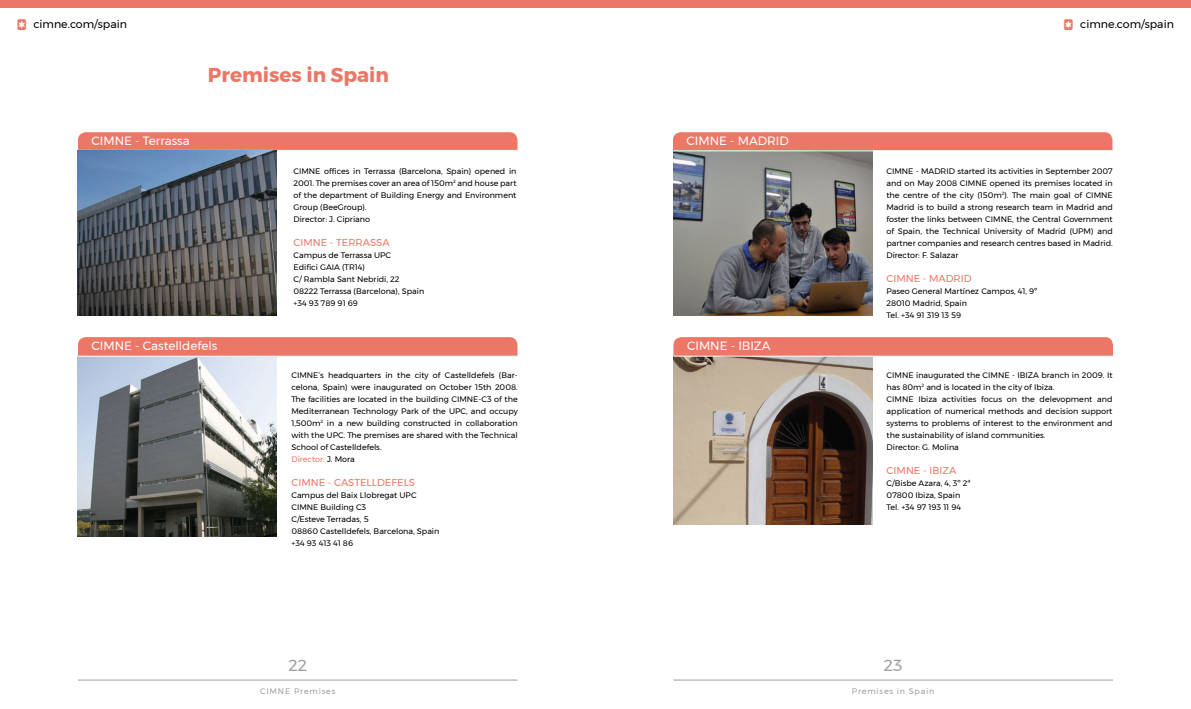
<style>
.page{position:relative;width:1191px;height:709px;background:#fff}
.page>*{position:absolute;margin:0;border:0;box-sizing:border-box;transform-origin:0 0}
.h2-about{font:700 20px "Montserrat";color:#ec7766}
.t1{font:16px "Montserrat";color:#9c9e9f}
.t2{font:12px "Montserrat";color:#fff}
._08web{font:11px "Montserrat";color:#000}
.t3{font:10px "Montserrat";color:#ec7766}
._05texto{font:8px/12px "Montserrat";color:#000;text-align:justify}
.t4{font:8px "Montserrat";letter-spacing:.1em;color:#9c9e9f}
._05texto-2{font:8px "Montserrat";color:#ec7766}
.s1{font-family:"Cut Outsfor 3 DFX";color:#ec7766}
.s2{color:#000}
</style>
<div class="page">
<div style="left:0;top:0;width:1191px;height:8px;background:#ec7766"></div>
<hr style="left:673px;top:679px;width:440px;height:1px;background:#9c9e9f">
<hr style="left:78px;top:679px;width:439px;height:1px;background:#9c9e9f">
<img style="left:78px;top:357px;width:199px;height:179px">
<svg style="left:78px;top:132px;width:439px;height:18px;background:#ec7969"></svg>
<div style="left:673px;top:132px;width:439px;height:18px;background:#ec7766"></div>
<svg style="left:673px;top:337px;width:440px;height:19px;background:#ec7a6a"></svg>
<img style="left:78px;top:151px;width:199px;height:165px">
<svg style="left:78px;top:337px;width:439px;height:19px;background:#ec7a69"></svg>
<img style="left:673px;top:151px;width:199px;height:165px">
<img style="left:673px;top:357px;width:199px;height:167px">
<p class="_08web" style="left:17px;top:16px;width:111px"><span class="s1">d</span> cimne.com/spain</p>
<p class="_08web" style="left:1064px;top:16px;width:111px"><span class="s1">d</span> cimne.com/spain</p>
<p class="h2-about" style="left:208px;top:58px;width:183px">Premises in Spain</p>
<p class="t2" style="left:92px;top:132px;width:100px">CIMNE - Terrassa</p>
<p class="t2" style="left:686px;top:132px;width:104px">CIMNE - MADRID</p>
<p class="_05texto" style="left:293px;top:165px;width:224px">CIMNE offices in Terrassa (Barcelona, Spain) opened in 2001. The premises cover an area of 150m<sup>2</sup> and house part of the department of Building Energy and Environment Group (BeeGroup).</p>
<p class="_05texto" style="left:293px;top:213px;width:78px">Director: J. Cipriano</p>
<p class="t3" style="left:293px;top:235px;width:98px">CIMNE - TERRASSA</p>
<p class="_05texto" style="left:293px;top:249px;width:99px">Campus de Terrassa UPC</p>
<p class="_05texto" style="left:293px;top:261px;width:73px">Edifici GAIA (TR14)</p>
<p class="_05texto" style="left:293px;top:273px;width:107px">C/ Rambla Sant Nebridi, 22</p>
<p class="_05texto" style="left:293px;top:285px;width:132px">08222 Terrassa (Barcelona), Spain</p>
<p class="_05texto" style="left:293px;top:297px;width:66px">+34 93 789 91 69</p>
<p class="_05texto" style="left:886px;top:165px;width:228px">CIMNE - MADRID started its activities in September 2007 and on May 2008 CIMNE opened its premises located in the centre of the city (150m<sup>2</sup>). The main goal of CIMNE Madrid is to build a strong research team in Madrid and foster the links between CIMNE, the Central Government of Spain, the Technical University of Madrid (UPM) and partner companies and research centres based in Madrid.</p>
<p class="_05texto" style="left:886px;top:249px;width:73px">Director: F. Salazar</p>
<p class="t3" style="left:886px;top:271px;width:87px">CIMNE - MADRID</p>
<p class="_05texto" style="left:886px;top:285px;width:153px">Paseo General Martínez Campos, 41, 9º</p>
<p class="_05texto" style="left:886px;top:297px;width:82px">28010 Madrid, Spain</p>
<p class="_05texto" style="left:886px;top:309px;width:76px">Tel. +34 91 319 13 59</p>
<p class="t2" style="left:92px;top:337px;width:127px">CIMNE - Castelldefels</p>
<p class="t2" style="left:687px;top:337px;width:85px">CIMNE - IBIZA</p>
<p class="_05texto" style="left:291px;top:369px;width:228px">CIMNE’s headquarters in the city of Castelldefels (Bar&shy;celona, Spain) were inaugurated on October 15th 2008.<br>The facilities are located in the building CIMNE-C3 of the Mediterranean Technology Park of the UPC, and occupy 1,500m<sup>2</sup> in a new building constructed in collaboration with the UPC. The premises are shared with the Technical School of Castelldefels.</p>
<p class="_05texto-2" style="left:291px;top:453px;width:65px">Director: <span class="s2">J. Mora</span></p>
<p class="t3" style="left:291px;top:475px;width:125px">CIMNE - CASTELLDEFELS</p>
<p class="_05texto" style="left:291px;top:489px;width:127px">Campus del Baix Llobregat UPC</p>
<p class="_05texto" style="left:291px;top:501px;width:76px">CIMNE Building C3</p>
<p class="_05texto" style="left:291px;top:513px;width:79px">C/Esteve Terradas, 5</p>
<p class="_05texto" style="left:291px;top:525px;width:149px">08860 Castelldefels, Barcelona, Spain</p>
<p class="_05texto" style="left:291px;top:537px;width:63px">+34 93 413 41 86</p>
<p class="_05texto" style="left:886px;top:369px;width:227px">CIMNE inaugurated the CIMNE - IBIZA branch in 2009. It has 80m<sup>2</sup> and is located in the city of Ibiza.</p>
<p class="_05texto" style="left:886px;top:393px;width:227px">CIMNE Ibiza activities focus on the delevopment and application of numerical methods and decision support systems to problems of interest to the environment and the sustainability of island communities.</p>
<p class="_05texto" style="left:886px;top:441px;width:74px">Director: G. Molina</p>
<p class="t3" style="left:886px;top:463px;width:71px">CIMNE - IBIZA</p>
<p class="_05texto" style="left:886px;top:477px;width:85px">C/Bisbe Azara, 4, 3º 2ª</p>
<p class="_05texto" style="left:886px;top:489px;width:75px">07800 Ibiza, Spain</p>
<p class="_05texto" style="left:886px;top:501px;width:76px">Tel. +34 97 193 11 94</p>
<h2 class="t1" style="left:288px;top:653px;width:20px">22</h2>
<h2 class="t1" style="left:884px;top:653px;width:20px">23</h2>
<p class="t4" style="left:260px;top:685px;width:77px">CIMNE Premises</p>
<p class="t4" style="left:852px;top:685px;width:84px">Premises in Spain</p>
</div>
